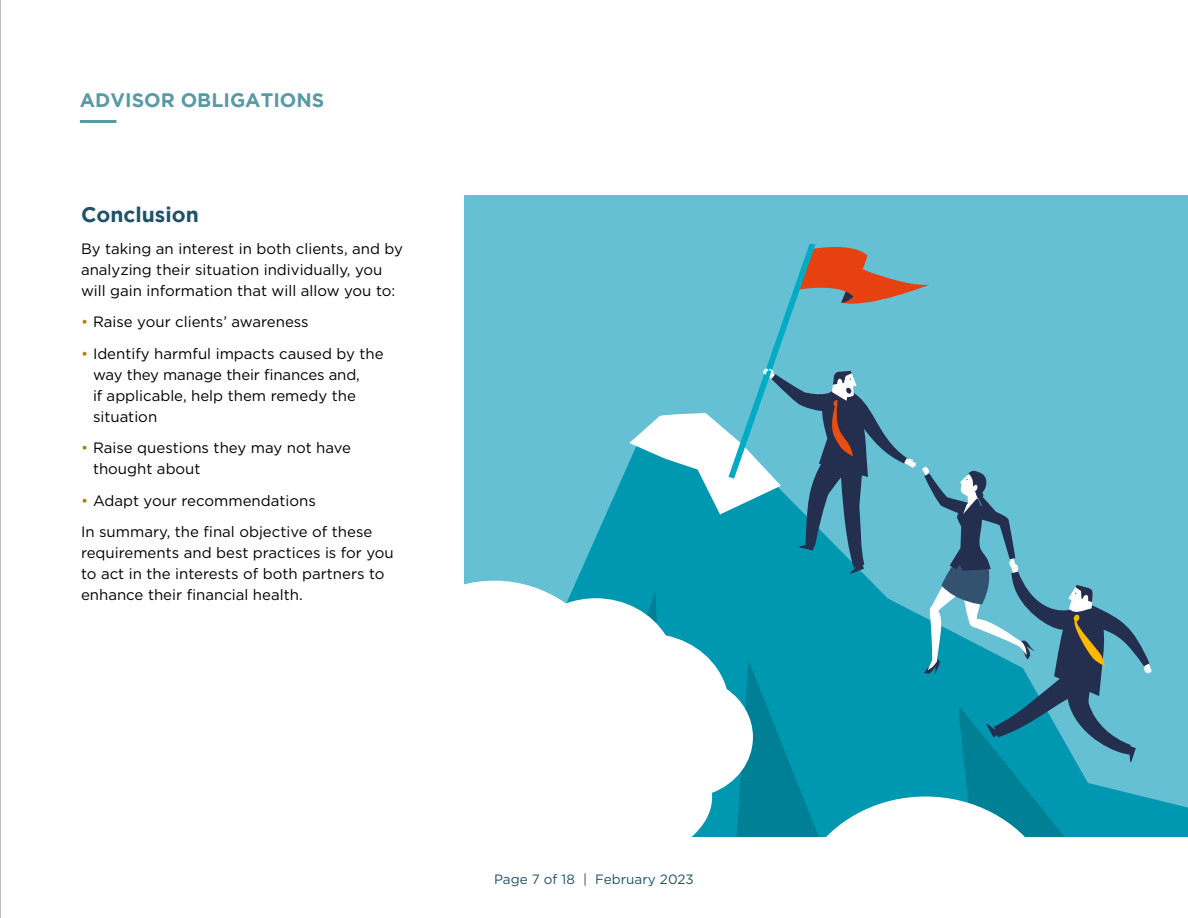
<style>
.page{position:relative;width:1188px;height:918px;background:#fff}
.page>*{position:absolute;margin:0;border:0;box-sizing:border-box;transform-origin:0 0}
.t1{font:700 21px "Gotham";color:#1f5269}
.t2{font:700 19.5px "Gotham";color:#5a9aa4}
.t3{font:15px/21px "Gotham";color:#000}
.t4{font:13.5px "Gotham";color:#1f5269}
.s1{color:#ad8400}
</style>
<div class="page">
<hr style="left:80px;top:120px;width:37px;height:3px;background:#5a9aa4">
<div style="left:464px;top:195px;width:724px;height:642px;background:#64c0d2"></div>
<div style="left:464px;top:581px;width:74px;height:256px;background:#fff"></div>
<svg style="left:538px;top:243px;width:628px;height:594px"></svg>
<hr style="left:0;top:0;width:1px;height:918px;background:#808080">
<h2 class="t2" style="left:80px;top:88px;width:246px">ADVISOR OBLIGATIONS</h2>
<h1 class="t1" style="left:81px;top:202px;width:119px">Conclusion</h1>
<p class="t3" style="left:81px;top:237px;width:324px">By taking an interest in both clients, and by analyzing their situation individually, you will gain information that will allow you to:</p>
<p class="t3" style="left:81px;top:311px;width:229px"><span class="s1">•</span> Raise your clients’ awareness</p>
<p class="t3" style="left:93px;top:342px;width:292px;text-indent:-12px"><span class="s1">•</span> Identify harmful impacts caused by the way they manage their finances and,<br>if applicable, help them remedy the situation</p>
<p class="t3" style="left:93px;top:437px;width:260px;text-indent:-12px"><span class="s1">•</span> Raise questions they may not have thought about</p>
<p class="t3" style="left:81px;top:484px;width:293px;line-height:31.5px"><span class="s1">•</span> Adapt your recommendations<br>In summary, the final objective of these</p>
<p class="t3" style="left:81px;top:542px;width:314px">requirements and best practices is for you to act in the interests of both partners to enhance their financial health.</p>
<p class="t4" style="left:494px;top:871px;width:201px">Page 7 of 18 | February 2023</p>
</div>
